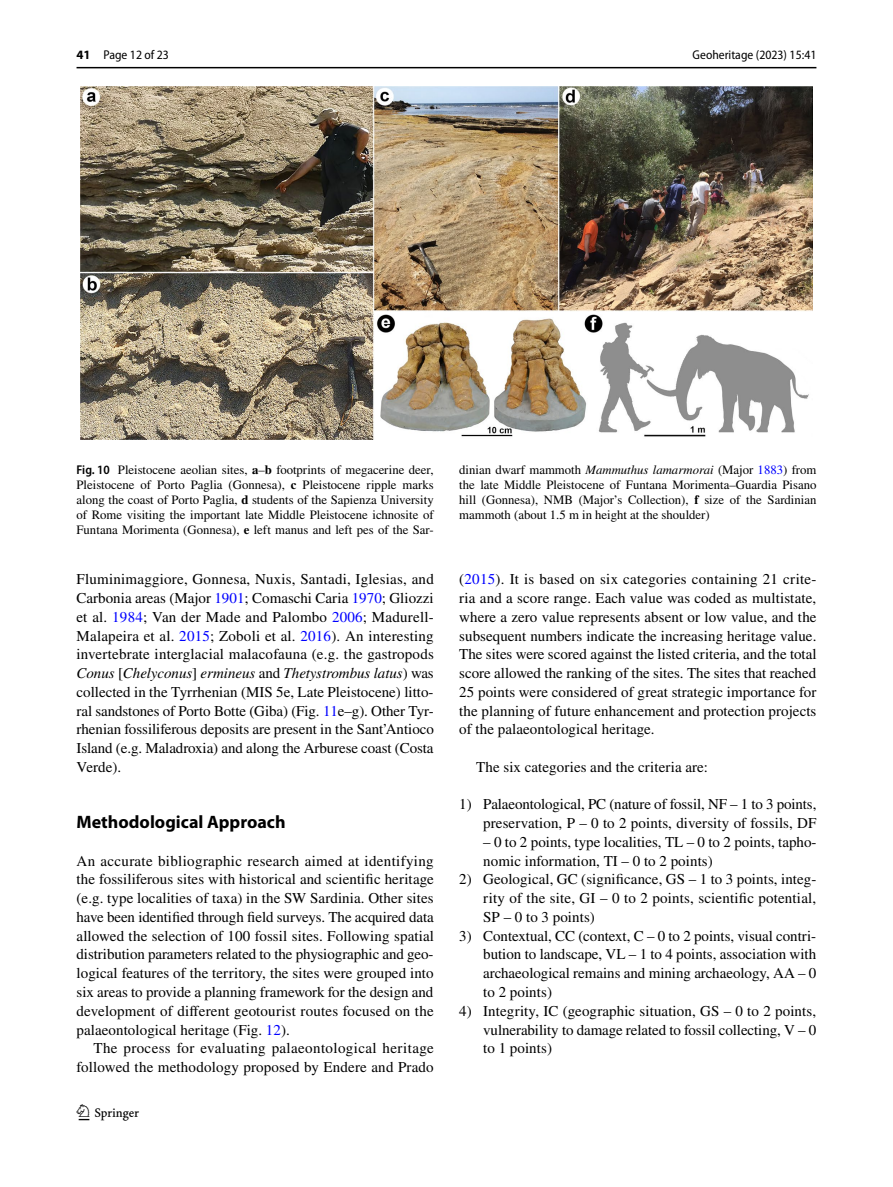
<style>
.page{position:relative;width:893px;height:1187px;background:#fff}
.page>*{position:absolute;margin:0;border:0;box-sizing:border-box;transform-origin:0 0}
.t1{font:22.5px "Springnew Regular 2";color:#000}
.t2{font:700 18px "Myriad Pro";color:#000}
.t3{font:15px/18.8px "STIX";letter-spacing:.005em;color:#000;text-align:justify}
.t4{font:12.75px/15px "STIX";color:#000;text-align:justify}
.t5{font:semi-condensed 12.75px "Myriad Pro";color:#000}
.s1{font-weight:700;font-stretch:normal}
.s2{font-family:"Myriad Pro";font-weight:600;font-stretch:semi-condensed}
.s3{font-weight:700}
.s4{font-style:italic}
.s5{color:#00f}
</style>
<div class="page">
<hr style="left:77px;top:67px;width:739px;height:1px;background:#000">
<img style="left:81px;top:87px;width:731px;height:352px">
<p class="t5" style="left:77px;top:48px;width:94px"><span class="s1">41</span> Page 12 of 23</p>
<p class="t5" style="left:693px;top:48px;width:125px">Geoheritage (2023) 15:41</p>
<p class="t4" style="left:77px;top:463px;width:359px"><span class="s2">Fig. 10</span> Pleistocene aeolian sites, <span class="s3">a</span>–<span class="s3">b</span> footprints of megacerine deer, Pleistocene of Porto Paglia (Gonnesa), <span class="s3">c</span> Pleistocene ripple marks along the coast of Porto Paglia, <span class="s3">d</span> students of the Sapienza University of Rome visiting the important late Middle Pleistocene ichnosite of Funtana Morimenta (Gonnesa), <span class="s3">e</span> left manus and left pes of the Sar-</p>
<p class="t4" style="left:459px;top:463px;width:359px">dinian dwarf mammoth <span class="s4">Mammuthus lamarmorai</span> (Major <span class="s5">1883</span>) from the late Middle Pleistocene of Funtana Morimenta–Guardia Pisano hill (Gonnesa), NMB (Major’s Collection), <span class="s3">f</span> size of the Sardinian mammoth (about 1.5 m in height at the shoulder)</p>
<p class="t3" style="left:77px;top:571px;width:359px">Fluminimaggiore, Gonnesa, Nuxis, Santadi, Iglesias, and Carbonia areas (Major <span class="s5">1901</span>; Comaschi Caria <span class="s5">1970</span>; Gliozzi et al. <span class="s5">1984</span>; Van der Made and Palombo <span class="s5">2006</span>; Madurell-Malapeira et al. <span class="s5">2015</span>; Zoboli et al. <span class="s5">2016</span>). An interesting invertebrate interglacial malacofauna (e.g. the gastropods <span class="s4">Conus</span> [<span class="s4">Chelyconus</span>] <span class="s4">ermineus</span> and <span class="s4">Thetystrombus latus</span>) was collected in the Tyrrhenian (MIS 5e, Late Pleistocene) litto&shy;ral sandstones of Porto Botte (Giba) (Fig. <span class="s5">11</span>e–g). Other Tyr&shy;rhenian fossiliferous deposits are present in the Sant’Antioco Island (e.g. Maladroxia) and along the Arburese coast (Costa Verde).</p>
<p class="t2" style="left:77px;top:810px;width:211px">Methodological Approach</p>
<p class="t3" style="left:77px;top:852px;width:359px">An accurate bibliographic research aimed at identifying the fossiliferous sites with historical and scientific heritage (e.g. type localities of taxa) in the SW Sardinia. Other sites have been identified through field surveys. The acquired data allowed the selection of 100 fossil sites. Following spatial distribution parameters related to the physiographic and geo&shy;logical features of the territory, the sites were grouped into six areas to provide a planning framework for the design and development of different geotourist routes focused on the palaeontological heritage (Fig. <span class="s5">12</span>).</p>
<p class="t3" style="left:77px;top:1039px;width:359px;text-align:right">The process for evaluating palaeontological heritage followed the methodology proposed by Endere and Prado</p>
<h1 class="t1" style="left:79px;top:1104px;width:62px">1 3</h1>
<p class="t3" style="left:459px;top:571px;width:359px">(<span class="s5">2015</span>). It is based on six categories containing 21 crite&shy;ria and a score range. Each value was coded as multistate, where a zero value represents absent or low value, and the subsequent numbers indicate the increasing heritage value.<br>The sites were scored against the listed criteria, and the total score allowed the ranking of the sites. The sites that reached 25 points were considered of great strategic importance for the planning of future enhancement and protection projects of the palaeontological heritage.</p>
<p class="t3" style="left:476px;top:758px;width:233px">The six categories and the criteria are:</p>
<p class="t3" style="left:459px;top:796px;width:359px;text-align:right">1) Palaeontological, PC (nature of fossil, NF – 1 to 3 points, preservation, P – 0 to 2 points, diversity of fossils, DF</p>
<p class="t3" style="left:483px;top:833px;width:335px">– 0 to 2 points, type localities, TL – 0 to 2 points, tapho&shy;nomic information, TI – 0 to 2 points)</p>
<p class="t3" style="left:483px;top:871px;width:335px;text-indent:-24px">2) Geological, GC (significance, GS – 1 to 3 points, integ&shy;rity of the site, GI – 0 to 2 points, scientific potential, SP – 0 to 3 points)</p>
<p class="t3" style="left:483px;top:927px;width:335px;text-indent:-24px">3) Contextual, CC (context, C – 0 to 2 points, visual contri&shy;bution to landscape, VL – 1 to 4 points, association with archaeological remains and mining archaeology, AA – 0 to 2 points)</p>
<p class="t3" style="left:483px;top:1002px;width:335px;text-indent:-24px">4) Integrity, IC (geographic situation, GS – 0 to 2 points, vulnerability to damage related to fossil collecting, V – 0 to 1 points)</p>
</div>
